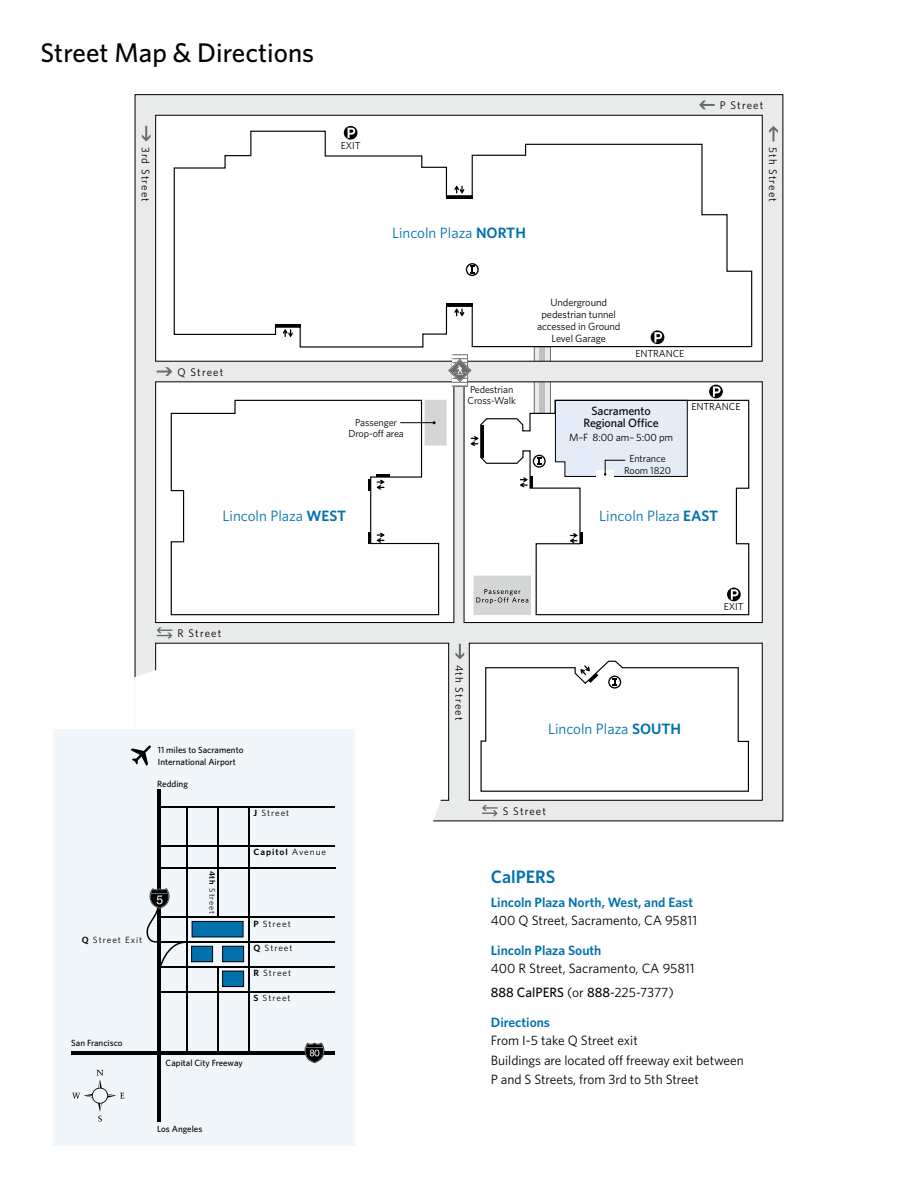
<style>
.page{position:relative;width:918px;height:1188px;background:#fff}
.page>*{position:absolute;margin:0;border:0;box-sizing:border-box;transform-origin:0 0}
.t1{font:500 27px "Whitney";color:#000}
.t2{font:600 18px "Whitney";color:#0071ad}
.Building_Names{font:15px "Whitney";color:#0071ad}
.Body{font:13.5px/19.5px "Whitney";letter-spacing:-.005em;color:#000}
.t3{font:600 13.5px "Whitney";color:#0071ad}
.Body-2{font:500 13.5px "Whitney";color:#000}
.Map_Captions{font:500 12px/12px "Whitney";letter-spacing:-.01em;color:#000;text-align:center}
.Street_smaller{font:11.1px "Whitney";letter-spacing:.1em;color:#000}
.Map_Captions-2{font:10.5px/12px "Whitney";letter-spacing:-.01em;color:#000;text-align:center}
.Map_Captions-3{font:10.2px/11.2px "Whitney";letter-spacing:-.01em;color:#000;text-align:center}
.Street{font:500 9px/12px "Whitney";color:#000}
.Street-2{font:9px "Whitney";letter-spacing:.1em;color:#000;scale:1.04 1}
.Street-3{font:600 9px "Whitney";letter-spacing:.1em;color:#000;scale:1.04 1}
.Street-4{font:8.1px "Whitney";letter-spacing:.1em;color:#000;scale:1.04 1}
.s1{font-weight:600}
.s2{font-weight:400}
</style>
<div class="page">
<svg style="left:135px;top:94px;width:648px;height:727px"></svg>
<svg style="left:480px;top:399px;width:270px;height:217px"></svg>
<svg style="left:170px;top:399px;width:270px;height:217px"></svg>
<svg style="left:173px;top:130px;width:580px;height:218px"></svg>
<svg style="left:699px;top:101px;width:16px;height:8px"></svg>
<svg style="left:157px;top:367px;width:15px;height:9px"></svg>
<svg style="left:769px;top:126px;width:9px;height:16px"></svg>
<svg style="left:455px;top:644px;width:9px;height:15px"></svg>
<svg style="left:142px;top:126px;width:9px;height:16px"></svg>
<svg style="left:157px;top:627px;width:15px;height:12px"></svg>
<svg style="left:482px;top:805px;width:16px;height:11px"></svg>
<svg style="left:449px;top:354px;width:22px;height:33px"></svg>
<div style="left:466px;top:263px;width:13px;height:13px;border:1px solid #000;border-radius:50%"></div>
<svg style="left:470px;top:266px;width:4px;height:7px"></svg>
<div style="left:533px;top:455px;width:13px;height:13px;border:1px solid #000;border-radius:50%"></div>
<svg style="left:537px;top:457px;width:4px;height:8px"></svg>
<div style="left:596px;top:470px;width:18px;height:8px;background:#fff"></div>
<svg style="left:555px;top:400px;width:133px;height:77px;background:#dae2ec"></svg>
<svg style="left:651px;top:330px;width:13px;height:14px"></svg>
<svg style="left:654px;top:332px;width:8px;height:11px"></svg>
<svg style="left:709px;top:385px;width:14px;height:13px"></svg>
<svg style="left:713px;top:386px;width:8px;height:11px"></svg>
<svg style="left:727px;top:588px;width:14px;height:13px"></svg>
<svg style="left:731px;top:589px;width:8px;height:11px"></svg>
<svg style="left:344px;top:126px;width:13px;height:14px"></svg>
<svg style="left:348px;top:128px;width:7px;height:10px"></svg>
<svg style="left:569px;top:532px;width:14px;height:12px"></svg>
<svg style="left:519px;top:477px;width:14px;height:11px"></svg>
<hr style="left:481px;top:425px;width:3px;height:32px;background:#000">
<svg style="left:470px;top:436px;width:9px;height:10px"></svg>
<svg style="left:368px;top:532px;width:17px;height:12px"></svg>
<svg style="left:454px;top:185px;width:11px;height:9px"></svg>
<hr style="left:446px;top:196px;width:27px;height:3px;background:#000">
<svg style="left:454px;top:308px;width:11px;height:9px"></svg>
<hr style="left:446px;top:303px;width:27px;height:3px;background:#000">
<svg style="left:368px;top:474px;width:22px;height:16px"></svg>
<svg style="left:283px;top:329px;width:10px;height:8px"></svg>
<hr style="left:275px;top:324px;width:26px;height:3px;background:#000">
<svg style="left:480px;top:660px;width:270px;height:132px"></svg>
<div style="left:53px;top:729px;width:301px;height:416px;background:#f1f6fb"></div>
<hr style="left:217px;top:966px;width:1px;height:87px;background:#000">
<hr style="left:217px;top:808px;width:1px;height:109px;background:#000">
<hr style="left:186px;top:807px;width:2px;height:245px;background:#000">
<hr style="left:248px;top:807px;width:2px;height:245px;background:#000">
<hr style="left:161px;top:867px;width:174px;height:1px;background:#000">
<hr style="left:160px;top:845px;width:175px;height:1px;background:#000">
<svg style="left:72px;top:1070px;width:53px;height:52px"></svg>
<hr style="left:72px;top:1051px;width:263px;height:4px;background:#000">
<hr style="left:158px;top:789px;width:3px;height:333px;background:#000">
<svg style="left:146px;top:888px;width:38px;height:89px"></svg>
<svg style="left:130px;top:669px;width:312px;height:157px"></svg>
<div style="left:192px;top:921px;width:51px;height:16px;background:#0071ad"></div>
<div style="left:192px;top:921px;width:51px;height:16px;border:1px solid #000"></div>
<div style="left:223px;top:946px;width:21px;height:16px;background:#0071ad"></div>
<div style="left:222px;top:946px;width:22px;height:16px;border:1px solid #000"></div>
<div style="left:223px;top:971px;width:21px;height:16px;background:#0071ad"></div>
<div style="left:222px;top:971px;width:22px;height:16px;border:1px solid #000"></div>
<div style="left:192px;top:946px;width:21px;height:16px;background:#0071ad"></div>
<div style="left:191px;top:946px;width:22px;height:16px;border:1px solid #000"></div>
<hr style="left:158px;top:916px;width:177px;height:2px;background:#000">
<hr style="left:158px;top:966px;width:177px;height:2px;background:#000">
<hr style="left:158px;top:941px;width:177px;height:2px;background:#000">
<hr style="left:158px;top:991px;width:177px;height:2px;background:#000">
<svg style="left:305px;top:1043px;width:19px;height:20px"></svg>
<div style="left:474px;top:576px;width:57px;height:39px;background:#d4d5d5"></div>
<svg style="left:476px;top:589px;width:52px;height:15px"></svg>
<div style="left:425px;top:400px;width:22px;height:45px;background:#d4d5d5;border:1px solid #d4d5d5"></div>
<hr style="left:400px;top:422px;width:34px;height:1px;background:#000">
<h1 class="t1" style="left:40px;top:35px;width:275px">Street Map &amp; Directions</h1>
<h4 class="Street_smaller" style="left:153px;top:147px;width:57px;rotate:90deg">3rd Street</h4>
<h5 class="Map_Captions-3" style="left:341px;top:139px;width:21px">EXIT</h5>
<h3 class="Building_Names" style="left:392px;top:223px;width:135px">Lincoln Plaza <span class="s1">NORTH</span></h3>
<h4 class="Street_smaller" style="left:720px;top:98px;width:45px">P Street</h4>
<h4 class="Street_smaller" style="left:780px;top:147px;width:57px;rotate:90deg">5th Street</h4>
<h4 class="Street_smaller" style="left:178px;top:365px;width:47px">Q Street</h4>
<h5 class="Map_Captions-3" style="left:348px;top:416px;width:57px">Passenger<br>Drop-off area</h5>
<p class="Building_Names" style="left:223px;top:506px;width:125px">Lincoln Plaza <span class="s1">WEST</span></p>
<h5 class="Map_Captions-3" style="left:468px;top:383px;width:50px;text-align:left">Pedestrian<br>Cross-Walk</h5>
<h5 class="Map_Captions-2" style="left:542px;top:296px;width:76px">Underground pedestrian tunnel</h5>
<h5 class="Map_Captions-2" style="left:537px;top:320px;width:85px">accessed in Ground<br>Level Garage</h5>
<h5 class="Map_Captions-3" style="left:635px;top:348px;width:50px">ENTRANCE</h5>
<h5 class="Map_Captions" style="left:584px;top:405px;width:77px">Sacramento<br>Regional Office</h5>
<h5 class="Map_Captions-2" style="left:569px;top:431px;width:106px">M–F 8:00 am– 5:00 pm</h5>
<h5 class="Map_Captions-3" style="left:624px;top:453px;width:48px">Entrance<br>Room 1820</h5>
<h5 class="Map_Captions-3" style="left:692px;top:401px;width:50px">ENTRANCE</h5>
<p class="Building_Names" style="left:599px;top:506px;width:121px">Lincoln Plaza <span class="s1">EAST</span></p>
<h4 class="Street_smaller" style="left:178px;top:626px;width:45px">R Street</h4>
<p class="Street" style="left:158px;top:743px;width:87px">11 miles to Sacramento<br>International Airport</p>
<p class="Street" style="left:157px;top:778px;width:32px">Redding</p>
<h4 class="Street_smaller" style="left:467px;top:665px;width:57px;rotate:90deg">4th Street</h4>
<h5 class="Map_Captions-3" style="left:724px;top:601px;width:21px">EXIT</h5>
<h3 class="Building_Names" style="left:548px;top:719px;width:134px">Lincoln Plaza <span class="s1">SOUTH</span></h3>
<p class="Street-2" style="left:82px;top:934px;width:60px"><span class="s1">Q</span> Street Exit</p>
<p class="Street" style="left:71px;top:1037px;width:53px">San Francisco</p>
<p class="Street-4" style="left:218px;top:871px;width:43px;rotate:90deg"><span class="s1">4th</span> Street</p>
<p class="Street-2" style="left:254px;top:807px;width:36px"><span class="s1">J</span> Street</p>
<p class="Street-3" style="left:254px;top:846px;width:71px">Capitol <span class="s2">Avenue</span></p>
<p class="Street-2" style="left:254px;top:918px;width:37px"><span class="s1">P</span> Street</p>
<p class="Street-2" style="left:254px;top:942px;width:39px"><span class="s1">Q</span> Street</p>
<p class="Street-2" style="left:254px;top:967px;width:38px"><span class="s1">R</span> Street</p>
<p class="Street-2" style="left:254px;top:992px;width:37px"><span class="s1">S</span> Street</p>
<p class="Street" style="left:166px;top:1056px;width:79px">Capital City Freeway</p>
<p class="Street" style="left:157px;top:1122px;width:47px">Los Angeles</p>
<h4 class="Street_smaller" style="left:503px;top:804px;width:45px">S Street</h4>
<h2 class="t2" style="left:491px;top:865px;width:66px">CalPERS</h2>
<h3 class="t3" style="left:491px;top:893px;width:204px">Lincoln Plaza North, West, and East</h3>
<p class="Body" style="left:491px;top:910px;width:208px">400 Q Street, Sacramento, CA 95811</p>
<h3 class="t3" style="left:491px;top:941px;width:112px">Lincoln Plaza South</h3>
<p class="Body" style="left:491px;top:958px;width:205px">400 R Street, Sacramento, CA 95811</p>
<p class="Body-2" style="left:491px;top:984px;width:184px">888 CalPERS <span class="s2">(or</span> 888<span class="s2">-225-7377)</span></p>
<h3 class="t3" style="left:491px;top:1014px;width:61px">Directions</h3>
<p class="Body" style="left:491px;top:1031px;width:254px">From I-5 take Q Street exit<br>Buildings are located off freeway exit between<br>P and S Streets, from 3rd to 5th Street</p>
</div>
